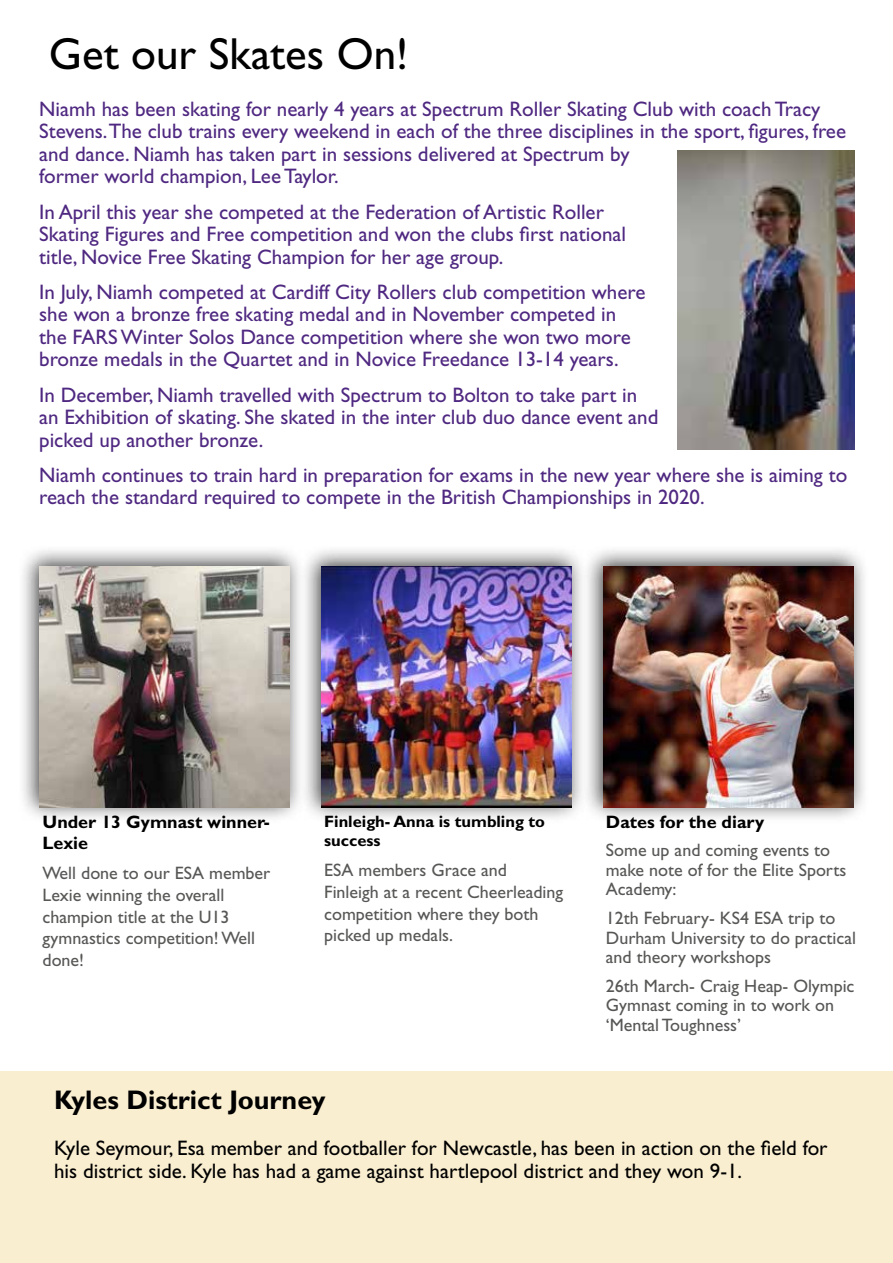
<style>
.page{position:relative;width:893px;height:1263px;background:#fff}
.page>*{position:absolute;margin:0;border:0;box-sizing:border-box;transform-origin:0 0}
.t1{font:45px "Gill Sans Std";color:#000}
.t2{font:700 27px "Gill Sans Std";color:#000}
.t3{font:21px/22.5px "Gill Sans Std";color:#4f2881}
.t4{font:21px/23.1px "Gill Sans Std";color:#000}
.t5{font:18px/21.6px "Gill Sans Std";color:#575756}
.t6{font:700 18px/21.6px "Gill Sans Std";color:#000}
.t7{font:700 16.5px/19.8px "Gill Sans Std";color:#000}
</style>
<div class="page">
<div style="left:0;top:1071px;width:893px;height:192px;background:#faeed0"></div>
<div style="left:582px;top:545px;width:287px;height:279px;background:#000;opacity:.75"></div>
<img style="left:603px;top:566px;width:251px;height:242px">
<div style="left:18px;top:545px;width:287px;height:279px;background:#000;opacity:.75"></div>
<img style="left:39px;top:566px;width:251px;height:242px">
<div style="left:300px;top:545px;width:287px;height:279px;background:#000;opacity:.75"></div>
<img style="left:321px;top:566px;width:251px;height:242px">
<img style="left:678px;top:151px;width:176px;height:299px">
<h1 class="t1" style="left:49px;top:28px;width:361px">Get our Skates On!</h1>
<p class="t3" style="left:39px;top:98px;width:808px">Niamh has been skating for nearly 4 years at Spectrum Roller Skating Club with coach Tracy Stevens.The club trains every weekend in each of the three disciplines in the sport, figures, free and dance. Niamh has taken part in sessions delivered at Spectrum by<br>former world champion, Lee Taylor.</p>
<p class="t3" style="left:39px;top:201px;width:588px">In April this year she competed at the Federation of Artistic Roller<br>Skating Figures and Free competition and won the clubs first national title, Novice Free Skating Champion for her age group.</p>
<p class="t3" style="left:39px;top:281px;width:608px">In July, Niamh competed at Cardiff City Rollers club competition where she won a bronze free skating medal and in November competed in the FARS Winter Solos Dance competition where she won two more bronze medals in the Quartet and in Novice Freedance 13-14 years.</p>
<p class="t3" style="left:39px;top:383px;width:621px">In December, Niamh travelled with Spectrum to Bolton to take part in an Exhibition of skating. She skated in the inter club duo dance event and picked up another bronze.</p>
<p class="t3" style="left:39px;top:464px;width:810px">Niamh continues to train hard in preparation for exams in the new year where she is aiming to reach the standard required to compete in the British Championships in 2020.</p>
<p class="t6" style="left:43px;top:811px;width:229px">Under 13 Gymnast winner-<br>Lexie</p>
<p class="t5" style="left:43px;top:862px;width:229px">Well done to our ESA member<br>Lexie winning the overall champion title at the U13 gymnastics competition! Well done!</p>
<p class="t7" style="left:324px;top:811px;width:222px">Finleigh- Anna is tumbling to success</p>
<p class="t5" style="left:324px;top:860px;width:241px">ESA members Grace and<br>Finleigh at a recent Cheerleading competition where they both picked up medals.</p>
<p class="t6" style="left:606px;top:811px;width:160px">Dates for the diary</p>
<p class="t5" style="left:606px;top:840px;width:242px;line-height:19.8px">Some up and coming events to make note of for the Elite Sports<br>Academy:</p>
<p class="t5" style="left:606px;top:908px;width:252px;line-height:19.8px">12th February- KS4 ESA trip to<br>Durham University to do practical and theory workshops</p>
<p class="t5" style="left:606px;top:976px;width:250px;line-height:19.8px">26th March- Craig Heap- Olympic<br>Gymnast coming in to work on ‘Mental Toughness’</p>
<p class="t2" style="left:54px;top:1084px;width:273px">Kyles District Journey</p>
<p class="t4" style="left:54px;top:1137px;width:775px">Kyle Seymour, Esa member and footballer for Newcastle, has been in action on the field for his district side. Kyle has had a game against hartlepool district and they won 9-1.</p>
</div>
